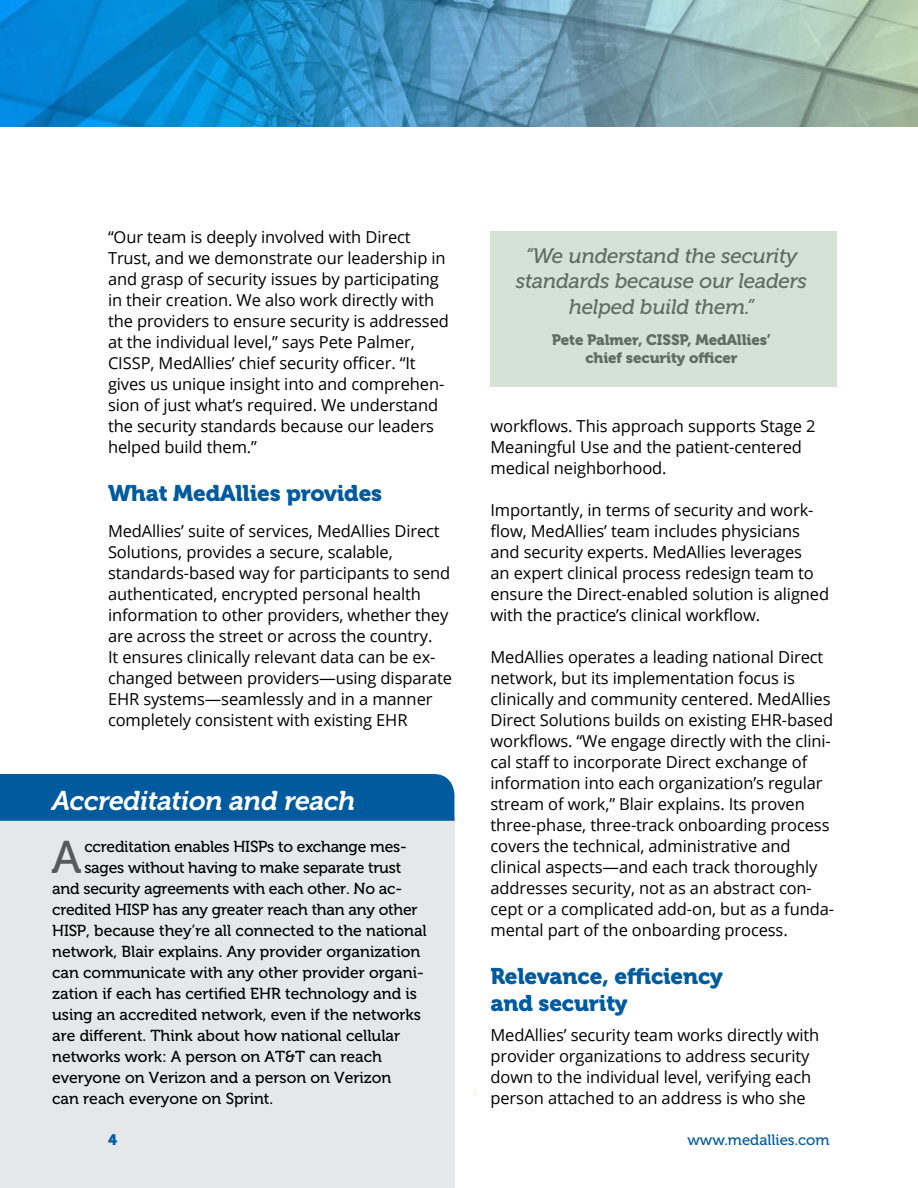
<style>
.page{position:relative;width:918px;height:1188px;background:#fff}
.page>*{position:absolute;margin:0;border:0;box-sizing:border-box;transform-origin:0 0}
.t1{font:45.6px "Museo 500";color:#58595b}
.t2{font:italic 27px "Museo 700";letter-spacing:-.01em;color:#fff}
.t3{font:22.5px/27px "Museo 900";letter-spacing:-.005em;color:#005b9e}
.t4{font:italic 21px/25.5px "Museo 500";letter-spacing:-.005em;color:#606d62;text-align:center}
.t5{font:16.5px/21px "Open Sans";letter-spacing:-.005em;color:#000}
.t6{font:15.9px "Museo 500";color:#000}
.t7{font:15px/18px "Museo 900";letter-spacing:-.005em;color:#606d62;text-align:center}
.t8{font:15px "Museo 500";color:#005b9e}
.t9{font:15px "Museo 900";color:#005b9e}
</style>
<div class="page">
<img style="left:0;top:0;width:918px;height:126px">
<div style="left:490px;top:231px;width:347px;height:156px;background:#d4e3d6"></div>
<div style="left:0;top:818px;width:454px;height:370px;background:#e6e7e8"></div>
<div style="left:0;top:774px;width:454px;height:47px;background:#005b9e"></div>
<p class="t5" style="left:108px;top:226px;width:342px">“Our team is deeply involved with Direct Trust, and we demonstrate our leadership in and grasp of security issues by participating in their creation. We also work directly with the providers to ensure security is addressed at the individual level,” says Pete Palmer, CISSP, MedAllies’ chief security officer. “It gives us unique insight into and comprehen&shy;sion of just what’s required. We understand the security standards because our leaders helped build them.”</p>
<h3 class="t3" style="left:108px;top:480px;width:276px">What MedAllies provides</h3>
<p class="t5" style="left:108px;top:520px;width:346px">MedAllies’ suite of services, MedAllies Direct Solutions, provides a secure, scalable, standards-based way for participants to send authenticated, encrypted personal health information to other providers, whether they are across the street or across the country.<br>It ensures clinically relevant data can be ex&shy;changed between providers—using disparate EHR systems—seamlessly and in a manner completely consistent with existing EHR</p>
<p class="t4" style="left:516px;top:243px;width:293px">“We understand the security standards because our leaders helped build them.”</p>
<p class="t7" style="left:552px;top:331px;width:221px">Pete Palmer, CISSP, MedAllies’ chief security officer</p>
<p class="t5" style="left:491px;top:415px;width:326px">workflows. This approach supports Stage 2<br>Meaningful Use and the patient-centered medical neighborhood.</p>
<p class="t5" style="left:491px;top:499px;width:340px">Importantly, in terms of security and work&shy;flow, MedAllies’ team includes physicians and security experts. MedAllies leverages<br>an expert clinical process redesign team to ensure the Direct-enabled solution is aligned with the practice’s clinical workflow.</p>
<p class="t5" style="left:491px;top:646px;width:345px">MedAllies operates a leading national Direct network, but its implementation focus is clinically and community centered. MedAllies Direct Solutions builds on existing EHR-based workflows. “We engage directly with the clini&shy;cal staff to incorporate Direct exchange of information into each organization’s regular stream of work,” Blair explains. Its proven three-phase, three-track onboarding process covers the technical, administrative and clinical aspects—and each track thoroughly addresses security, not as an abstract con&shy;cept or a complicated add-on, but as a funda&shy;mental part of the onboarding process.</p>
<h3 class="t3" style="left:490px;top:963px;width:234px">Relevance, efficiency and security</h3>
<p class="t5" style="left:490px;top:1024px;width:330px">MedAllies’ security team works directly with provider organizations to address security down to the individual level, verifying each person attached to an address is who she</p>
<h2 class="t2" style="left:52px;top:786px;width:305px">Accreditation and reach</h2>
<h1 class="t1" style="left:52px;top:832px;width:32px">A</h1>
<p class="t6" style="left:84px;top:838px;width:324px">ccreditation enables HISPs to exchange mes-</p>
<p class="t6" style="left:84px;top:859px;width:318px">sages without having to make separate trust</p>
<p class="t6" style="left:52px;top:880px;width:351px">and security agreements with each other. No ac-</p>
<p class="t6" style="left:52px;top:901px;width:367px">credited HISP has any greater reach than any other</p>
<p class="t6" style="left:52px;top:922px;width:376px">HISP, because they’re all connected to the national</p>
<p class="t6" style="left:52px;top:943px;width:370px">network, Blair explains. Any provider organization</p>
<p class="t6" style="left:52px;top:964px;width:373px">can communicate with any other provider organi-</p>
<p class="t6" style="left:52px;top:985px;width:366px">zation if each has certified EHR technology and is</p>
<p class="t6" style="left:52px;top:1006px;width:370px">using an accredited network, even if the networks</p>
<p class="t6" style="left:52px;top:1027px;width:350px">are different. Think about how national cellular</p>
<p class="t6" style="left:52px;top:1048px;width:331px">networks work: A person on AT&amp;T can reach</p>
<p class="t6" style="left:52px;top:1069px;width:341px">everyone on Verizon and a person on Verizon</p>
<p class="t6" style="left:52px;top:1090px;width:223px">can reach everyone on Sprint.</p>
<p class="t9" style="left:108px;top:1131px;width:11px">4</p>
<p class="t8" style="left:687px;top:1132px;width:144px">www.medallies.com</p>
</div>
